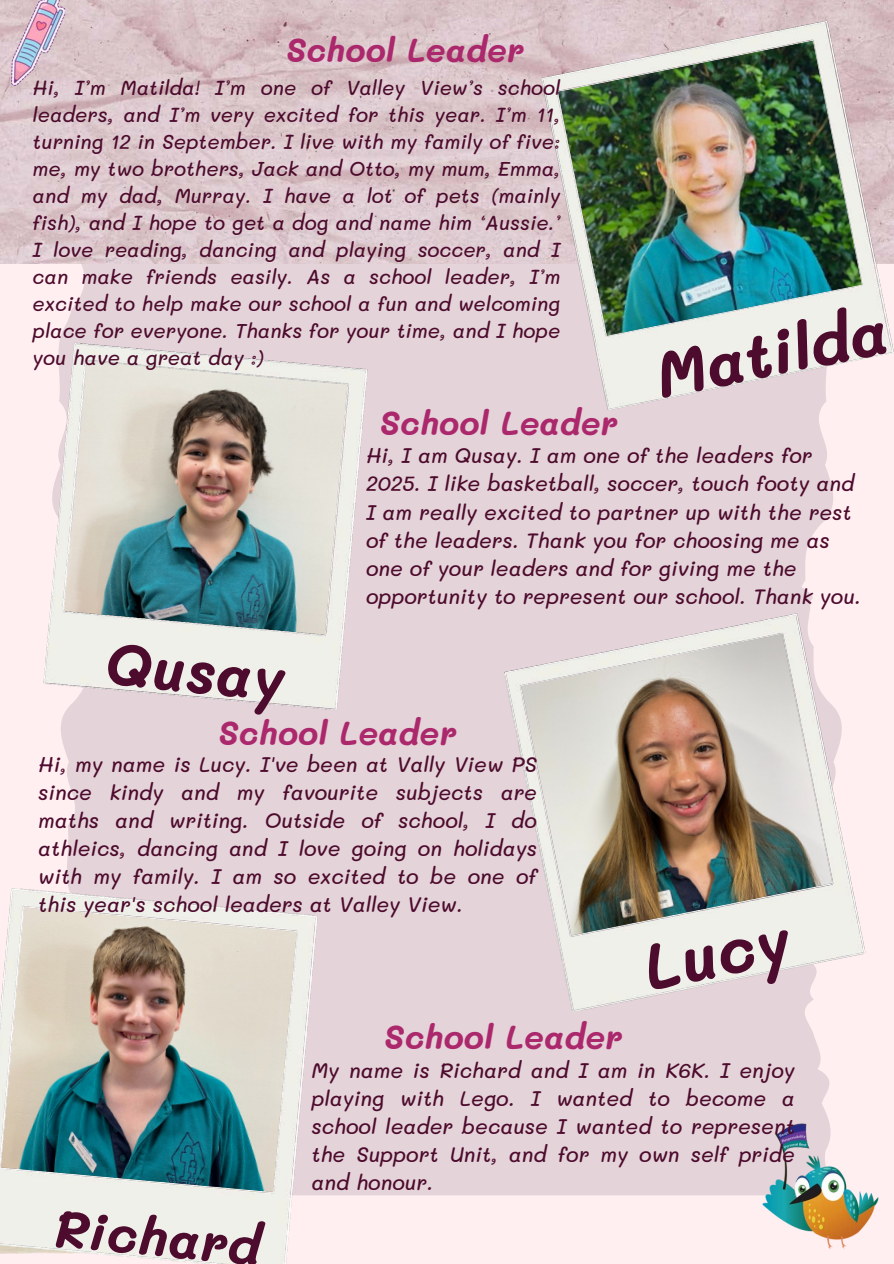
<style>
.page{position:relative;width:894px;height:1264px;background:#fff}
.page>*{position:absolute;margin:0;border:0;box-sizing:border-box;transform-origin:0 0}
.t1{font:italic 700 64.65px "Mali";color:#4d0b2d}
.t2{font:italic 700 63.3px "Mali";color:#4d0b2d}
.t3{font:italic 700 59.55px "Mali";color:#4d0b2d}
.t4{font:italic 700 52.35px "Mali";color:#4d0b2d}
.t5{font:italic 700 33.15px "Mali";color:#ab286c}
.t6{font:italic 500 20.85px/28.2px "Mali";color:#4d0b2d;text-align:justify}
.t7{font:italic 500 20.1px/27px "Mali";color:#4d0b2d;text-align:justify}
</style>
<div class="page">
<img style="left:0;top:0;width:893px;height:1263px">
<h3 class="t5" style="left:285px;top:27px;width:240px">School Leader</h3>
<p class="t7" style="left:33px;top:73px;width:529px">Hi, I’m Matilda! I’m one of Valley View’s school leaders, and I’m very excited for this year. I’m 11, turning 12 in September. I live with my family of five: me, my two brothers, Jack and Otto, my mum, Emma, and my dad, Murray. I have a lot of pets (mainly fish), and I hope to get a dog and name him ‘Aussie.’ I love reading, dancing and playing soccer, and I can make friends easily. As a school leader, I’m excited to help make our school a fun and welcoming place for everyone. Thanks for your time, and I hope you have a great day :)</p>
<p class="t5" style="left:379px;top:400px;width:240px">School Leader</p>
<h1 class="t2" style="left:647px;top:333px;width:237px;rotate:-11deg">Matilda</h1>
<h3 class="t6" style="left:366px;top:441px;width:496px;text-align:left">Hi, I am Qusay. I am one of the leaders for 2025. I like basketball, soccer, touch footy and I am really excited to partner up with the rest of the leaders. Thank you for choosing me as one of your leaders and for giving me the opportunity to represent our school. Thank you.</h3>
<p class="t3" style="left:108px;top:622px;width:182px;rotate:5deg">Qusay</p>
<p class="t6" style="left:38px;top:749px;width:500px">Hi, my name is Lucy. I've been at Vally View PS since kindy and my favourite subjects are maths and writing. Outside of school, I do athleics, dancing and I love going on holidays with my family. I am so excited to be one of this year's school leaders at Valley View.</p>
<h3 class="t5" style="left:218px;top:710px;width:240px">School Leader</h3>
<h1 class="t5" style="left:384px;top:1014px;width:240px">School Leader</h1>
<p class="t1" style="left:635px;top:924px;width:150px;rotate:-11deg">Lucy</p>
<p class="t4" style="left:57px;top:1192px;width:209px;rotate:5deg">Richard</p>
<p class="t6" style="left:311px;top:1055px;width:485px">My name is Richard and I am in K6K. I enjoy playing with Lego. I wanted to become a school leader because I wanted to represent the Support Unit, and for my own self pride and honour.</p>
</div>
